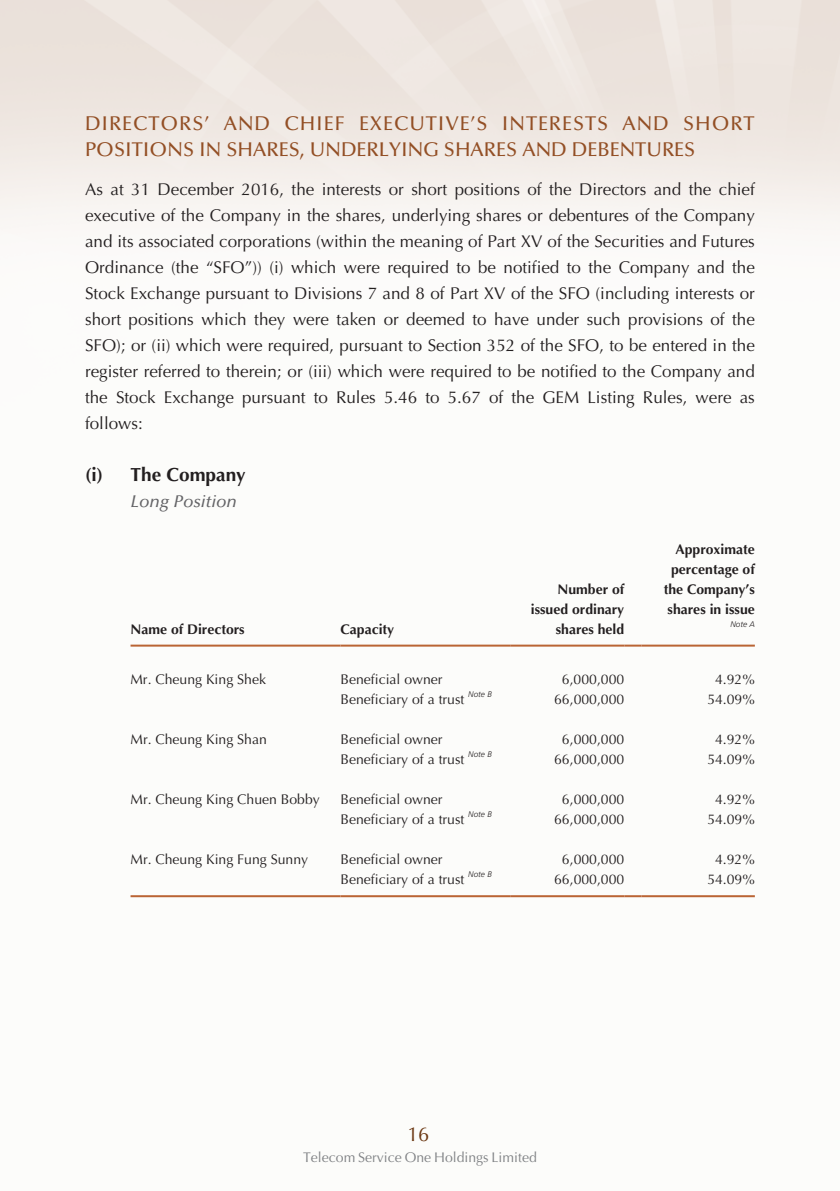
<style>
.page{position:relative;width:840px;height:1191px;background:#fff}
.page>*{position:absolute;margin:0;border:0;box-sizing:border-box;transform-origin:0 0}
.t1{font:500 20px/26px "Optima LT Std";color:#934f25}
.t2{font:20px "Optima LT Std";color:#6b3712}
.t3{font:700 19px "Optima LT Std";color:#231f20}
.t4{font:17px/26px "Optima LT Std";color:#231f20;text-align:justify}
.t5{font:italic 500 17px "Optima LT Std";color:#636366}
.t6{font:14px "Optima LT Std";color:#231f20}
.t7{font:700 14px/20px "Optima LT Std";color:#231f20;text-align:right}
.t8{font:14px "Optima LT Std";color:#808285}
.t9{font:italic 300 8.2px "Frutiger LT Std";color:#231f20}
</style>
<div class="page">
<img style="left:0;top:0;width:840px;height:898px">
<hr style="left:130px;top:644px;width:210px;height:2px;background:#ba6434">
<hr style="left:340px;top:644px;width:170px;height:2px;background:#ba6434">
<hr style="left:510px;top:644px;width:114px;height:2px;background:#ba6434">
<svg style="left:624px;top:644px;width:17px;height:2px"></svg>
<hr style="left:641px;top:644px;width:113px;height:2px;background:#ba6434">
<hr style="left:130px;top:895px;width:210px;height:2px;background:#ba6434">
<hr style="left:340px;top:895px;width:170px;height:2px;background:#ba6434">
<hr style="left:510px;top:895px;width:114px;height:2px;background:#ba6434">
<svg style="left:624px;top:895px;width:17px;height:2px"></svg>
<hr style="left:641px;top:895px;width:113px;height:2px;background:#ba6434">
<p class="t1" style="left:85px;top:111px;width:670px">DIRECTORS’ AND CHIEF EXECUTIVE’S INTERESTS AND SHORT<br>POSITIONS IN SHARES, UNDERLYING SHARES AND DEBENTURES</p>
<p class="t4" style="left:85px;top:176px;width:671px">As at 31 December 2016, the interests or short positions of the Directors and the chief executive of the Company in the shares, underlying shares or debentures of the Company and its associated corporations (within the meaning of Part XV of the Securities and Futures Ordinance (the “SFO”)) (i) which were required to be notified to the Company and the Stock Exchange pursuant to Divisions 7 and 8 of Part XV of the SFO (including interests or short positions which they were taken or deemed to have under such provisions of the SFO); or (ii) which were required, pursuant to Section 352 of the SFO, to be entered in the register referred to therein; or (iii) which were required to be notified to the Company and the Stock Exchange pursuant to Rules 5.46 to 5.67 of the GEM Listing Rules, were as follows:</p>
<p class="t3" style="left:85px;top:463px;width:162px">(i) The Company</p>
<p class="t5" style="left:130px;top:491px;width:108px">Long Position</p>
<p class="t7" style="left:130px;top:619px;width:116px">Name of Directors</p>
<p class="t7" style="left:340px;top:619px;width:55px">Capacity</p>
<p class="t7" style="left:530px;top:579px;width:95px">Number of issued ordinary shares held</p>
<p class="t7" style="left:663px;top:539px;width:93px">Approximate percentage of the Company’s shares in issue</p>
<p class="t9" style="left:730px;top:619px;width:26px">Note A</p>
<p class="t6" style="left:130px;top:671px;width:137px">Mr. Cheung King Shek</p>
<p class="t6" style="left:340px;top:671px;width:103px">Beneficial owner</p>
<p class="t6" style="left:561px;top:671px;width:64px">6,000,000</p>
<p class="t6" style="left:714px;top:671px;width:41px">4.92%</p>
<p class="t6" style="left:340px;top:691px;width:125px">Beneficiary of a trust</p>
<p class="t9" style="left:468px;top:689px;width:25px">Note B</p>
<p class="t6" style="left:554px;top:691px;width:72px">66,000,000</p>
<p class="t6" style="left:707px;top:691px;width:49px">54.09%</p>
<p class="t6" style="left:130px;top:731px;width:138px">Mr. Cheung King Shan</p>
<p class="t6" style="left:340px;top:731px;width:103px">Beneficial owner</p>
<p class="t6" style="left:561px;top:731px;width:64px">6,000,000</p>
<p class="t6" style="left:714px;top:731px;width:41px">4.92%</p>
<p class="t6" style="left:340px;top:751px;width:125px">Beneficiary of a trust</p>
<p class="t9" style="left:468px;top:749px;width:25px">Note B</p>
<p class="t6" style="left:554px;top:751px;width:72px">66,000,000</p>
<p class="t6" style="left:707px;top:751px;width:49px">54.09%</p>
<p class="t6" style="left:130px;top:791px;width:191px">Mr. Cheung King Chuen Bobby</p>
<p class="t6" style="left:340px;top:791px;width:103px">Beneficial owner</p>
<p class="t6" style="left:561px;top:791px;width:64px">6,000,000</p>
<p class="t6" style="left:714px;top:791px;width:41px">4.92%</p>
<p class="t6" style="left:340px;top:811px;width:125px">Beneficiary of a trust</p>
<p class="t9" style="left:468px;top:809px;width:25px">Note B</p>
<p class="t6" style="left:554px;top:811px;width:72px">66,000,000</p>
<p class="t6" style="left:707px;top:811px;width:49px">54.09%</p>
<p class="t6" style="left:130px;top:851px;width:179px">Mr. Cheung King Fung Sunny</p>
<p class="t6" style="left:340px;top:851px;width:103px">Beneficial owner</p>
<p class="t6" style="left:561px;top:851px;width:64px">6,000,000</p>
<p class="t6" style="left:714px;top:851px;width:41px">4.92%</p>
<p class="t6" style="left:340px;top:871px;width:125px">Beneficiary of a trust</p>
<p class="t9" style="left:468px;top:869px;width:25px">Note B</p>
<p class="t6" style="left:554px;top:871px;width:72px">66,000,000</p>
<p class="t6" style="left:707px;top:871px;width:49px">54.09%</p>
<p class="t2" style="left:407px;top:1122px;width:23px">16</p>
<p class="t8" style="left:303px;top:1148px;width:235px">Telecom Service One Holdings Limited</p>
</div>
